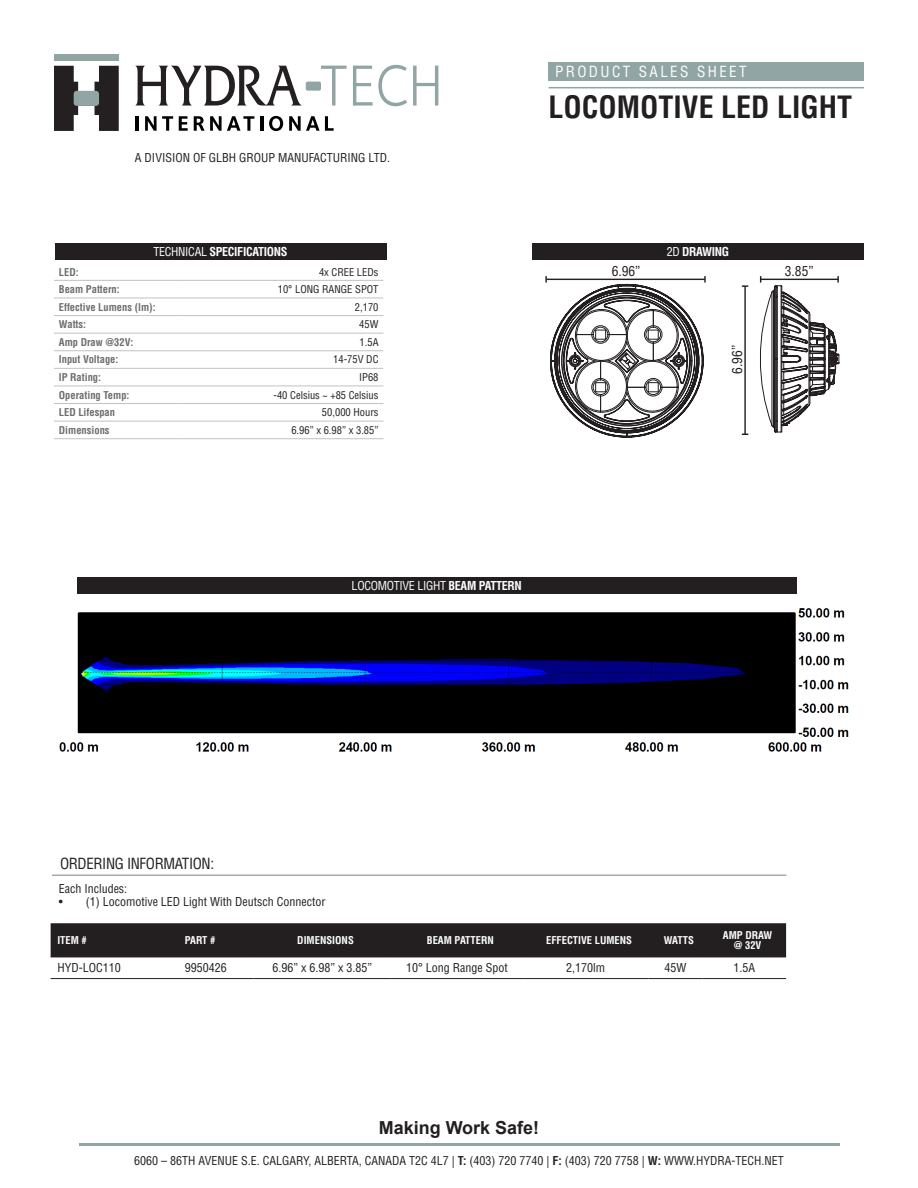
<style>
.page{position:relative;width:918px;height:1188px;background:#fff}
.page>*{position:absolute;margin:0;border:0;box-sizing:border-box;transform-origin:0 0}
.t1{font:700 condensed 30px "Helvetica";color:#231f20}
.t2{font:700 18px "Arial";color:#231f20}
.t3{font:condensed 15px "Helvetica";letter-spacing:-.025em;color:#231f20}
.t4{font:condensed 15px "Helvetica";letter-spacing:.16em;color:#fff}
.t5{font:condensed 13.5px "Helvetica";color:#231f20}
.t6{font:condensed 12px "Helvetica";color:#231f20}
.t7{font:700 condensed 12px "Helvetica";letter-spacing:-.025em;color:#fff}
.t8{font:condensed 12px "Helvetica";letter-spacing:-.025em;color:#fff}
.t9{font:700 condensed 10.5px "Helvetica";color:#6c6d70}
.t10{font:condensed 10.5px "Helvetica";color:#231f20}
.t11{font:700 condensed 10.5px/10.5px "Helvetica";color:#fff;text-align:center}
.s1{font-weight:400}
.s2{font-weight:700}
</style>
<div class="page">
<hr style="left:135px;top:116px;width:4px;height:15px;background:#000">
<svg style="left:145px;top:116px;width:28px;height:15px"></svg>
<svg style="left:179px;top:116px;width:9px;height:15px"></svg>
<svg style="left:194px;top:116px;width:60px;height:15px"></svg>
<hr style="left:260px;top:116px;width:3px;height:15px;background:#000">
<svg style="left:269px;top:116px;width:14px;height:15px"></svg>
<svg style="left:289px;top:116px;width:45px;height:15px"></svg>
<svg style="left:135px;top:66px;width:167px;height:40px"></svg>
<svg style="left:321px;top:66px;width:26px;height:40px"></svg>
<svg style="left:353px;top:65px;width:54px;height:41px"></svg>
<svg style="left:413px;top:66px;width:25px;height:40px"></svg>
<div style="left:54px;top:54px;width:65px;height:7px;background:#91a5a4"></div>
<svg style="left:54px;top:66px;width:65px;height:65px"></svg>
<div style="left:74px;top:91px;width:25px;height:15px;background:#91a5a4;border-radius:3px"></div>
<div style="left:306px;top:82px;width:15px;height:9px;background:#91a5a4;border-radius:2px"></div>
<hr style="left:79px;top:1143px;width:760px;height:3px;background:#91a5a4">
<hr style="left:549px;top:87px;width:315px;height:1px;background:#91a5a4">
<div style="left:549px;top:63px;width:315px;height:18px;background:#91a5a4"></div>
<img style="left:59px;top:608px;width:790px;height:144px">
<div style="left:55px;top:243px;width:332px;height:17px;background:#231f20"></div>
<div style="left:532px;top:243px;width:332px;height:17px;background:#231f20"></div>
<div style="left:77px;top:577px;width:719px;height:17px;background:#231f20"></div>
<hr style="left:54px;top:280px;width:125px;height:1px;background:#c1c2c4">
<hr style="left:179px;top:280px;width:204px;height:1px;background:#c1c2c4">
<hr style="left:54px;top:298px;width:125px;height:1px;background:#c1c2c4">
<hr style="left:179px;top:298px;width:204px;height:1px;background:#c1c2c4">
<hr style="left:54px;top:315px;width:125px;height:1px;background:#c1c2c4">
<hr style="left:179px;top:315px;width:204px;height:1px;background:#c1c2c4">
<hr style="left:54px;top:333px;width:125px;height:1px;background:#c1c2c4">
<hr style="left:179px;top:333px;width:204px;height:1px;background:#c1c2c4">
<hr style="left:54px;top:350px;width:125px;height:1px;background:#c1c2c4">
<hr style="left:179px;top:350px;width:204px;height:1px;background:#c1c2c4">
<hr style="left:54px;top:368px;width:125px;height:1px;background:#c1c2c4">
<hr style="left:179px;top:368px;width:204px;height:1px;background:#c1c2c4">
<hr style="left:54px;top:386px;width:125px;height:1px;background:#c1c2c4">
<hr style="left:179px;top:386px;width:204px;height:1px;background:#c1c2c4">
<hr style="left:54px;top:403px;width:125px;height:1px;background:#c1c2c4">
<hr style="left:179px;top:403px;width:204px;height:1px;background:#c1c2c4">
<hr style="left:54px;top:421px;width:125px;height:1px;background:#c1c2c4">
<hr style="left:179px;top:421px;width:204px;height:1px;background:#c1c2c4">
<hr style="left:54px;top:438px;width:125px;height:1px;background:#c1c2c4">
<hr style="left:179px;top:438px;width:204px;height:1px;background:#c1c2c4">
<svg style="left:545px;top:276px;width:161px;height:162px"></svg>
<hr style="left:744px;top:286px;width:2px;height:148px;background:#231f20">
<svg style="left:759px;top:276px;width:81px;height:157px"></svg>
<hr style="left:52px;top:874px;width:734px;height:2px;background:#a8a9ad">
<div style="left:51px;top:923px;width:735px;height:34px;background:#231f20"></div>
<hr style="left:51px;top:957px;width:127px;height:1px;background:#231f20">
<hr style="left:178px;top:957px;width:76px;height:1px;background:#231f20">
<hr style="left:254px;top:957px;width:137px;height:1px;background:#231f20">
<hr style="left:391px;top:957px;width:132px;height:1px;background:#231f20">
<hr style="left:523px;top:957px;width:125px;height:1px;background:#231f20">
<hr style="left:648px;top:957px;width:54px;height:1px;background:#231f20">
<hr style="left:702px;top:957px;width:84px;height:1px;background:#231f20">
<hr style="left:51px;top:978px;width:127px;height:1px;background:#231f20">
<hr style="left:178px;top:978px;width:76px;height:1px;background:#231f20">
<hr style="left:254px;top:978px;width:137px;height:1px;background:#231f20">
<hr style="left:391px;top:978px;width:132px;height:1px;background:#231f20">
<hr style="left:523px;top:978px;width:125px;height:1px;background:#231f20">
<hr style="left:648px;top:978px;width:54px;height:1px;background:#231f20">
<hr style="left:702px;top:978px;width:84px;height:1px;background:#231f20">
<p class="t4" style="left:555px;top:62px;width:193px">PRODUCT SALES SHEET</p>
<p class="t6" style="left:135px;top:150px;width:257px">A DIVISION OF GLBH GROUP MANUFACTURING LTD.</p>
<h1 class="t1" style="left:549px;top:89px;width:305px">LOCOMOTIVE LED LIGHT</h1>
<p class="t7" style="left:153px;top:244px;width:136px"><span class="s1">TECHNICAL</span> SPECIFICATIONS</p>
<p class="t7" style="left:667px;top:244px;width:64px"><span class="s1">2D</span> DRAWING</p>
<p class="t9" style="left:59px;top:265px;width:21px">LED:</p>
<p class="t10" style="left:319px;top:265px;width:61px">4x CREE LEDs</p>
<p class="t9" style="left:59px;top:283px;width:62px">Beam Pattern:</p>
<p class="t10" style="left:278px;top:283px;width:102px">10° LONG RANGE SPOT</p>
<p class="t9" style="left:59px;top:300px;width:98px">Effective Lumens (lm):</p>
<p class="t10" style="left:355px;top:300px;width:25px">2,170</p>
<p class="t9" style="left:59px;top:318px;width:29px">Watts:</p>
<p class="t10" style="left:359px;top:318px;width:21px">45W</p>
<p class="t9" style="left:59px;top:335px;width:76px">Amp Draw @32V:</p>
<p class="t10" style="left:360px;top:336px;width:20px">1.5A</p>
<p class="t9" style="left:59px;top:353px;width:61px">Input Voltage:</p>
<p class="t10" style="left:333px;top:353px;width:47px">14-75V DC</p>
<p class="t9" style="left:59px;top:371px;width:44px">IP Rating:</p>
<p class="t10" style="left:359px;top:371px;width:21px">IP68</p>
<p class="t9" style="left:59px;top:388px;width:72px">Operating Temp:</p>
<p class="t10" style="left:274px;top:388px;width:106px">-40 Celsius ~ +85 Celsius</p>
<p class="t9" style="left:59px;top:406px;width:58px">LED Lifespan</p>
<p class="t10" style="left:322px;top:406px;width:58px">50,000 Hours</p>
<p class="t9" style="left:59px;top:423px;width:52px">Dimensions</p>
<p class="t10" style="left:291px;top:423px;width:89px">6.96” x 6.98” x 3.85”</p>
<p class="t5" style="left:612px;top:263px;width:30px">6.96”</p>
<p class="t5" style="left:729px;top:374px;width:30px;rotate:-90deg">6.96”</p>
<p class="t5" style="left:785px;top:263px;width:30px">3.85”</p>
<p class="t8" style="left:352px;top:578px;width:172px">LOCOMOTIVE LIGHT <span class="s2">BEAM PATTERN</span></p>
<p class="t3" style="left:60px;top:854px;width:156px">ORDERING INFORMATION:</p>
<p class="t6" style="left:59px;top:881px;width:70px">Each Includes:</p>
<p class="t6" style="left:59px;top:894px;width:268px">• (1) Locomotive LED Light With Deutsch Connector</p>
<p class="t11" style="left:57px;top:935px;width:31px">ITEM #</p>
<p class="t11" style="left:185px;top:935px;width:32px">PART #</p>
<p class="t11" style="left:297px;top:935px;width:58px">DIMENSIONS</p>
<p class="t11" style="left:427px;top:935px;width:69px">BEAM PATTERN</p>
<p class="t11" style="left:546px;top:935px;width:88px">EFFECTIVE LUMENS</p>
<p class="t11" style="left:664px;top:935px;width:32px">WATTS</p>
<p class="t11" style="left:723px;top:930px;width:51px">AMP DRAW @ 32V</p>
<p class="t6" style="left:57px;top:960px;width:65px">HYD-LOC110</p>
<p class="t6" style="left:185px;top:960px;width:43px">9950426</p>
<p class="t6" style="left:272px;top:960px;width:101px">6.96” x 6.98” x 3.85”</p>
<p class="t6" style="left:406px;top:960px;width:103px">10° Long Range Spot</p>
<p class="t6" style="left:566px;top:960px;width:40px">2,170lm</p>
<p class="t6" style="left:664px;top:960px;width:23px">45W</p>
<p class="t6" style="left:733px;top:960px;width:23px">1.5A</p>
<h2 class="t2" style="left:379px;top:1115px;width:162px">Making Work Safe!</h2>
<p class="t6" style="left:134px;top:1153px;width:651px">6060 – 86TH AVENUE S.E. CALGARY, ALBERTA, CANADA T2C 4L7 | <span class="s2">T:</span> (403) 720 7740 | <span class="s2">F:</span> (403) 720 7758 | <span class="s2">W:</span> WWW.HYDRA-TECH.NET</p>
</div>
